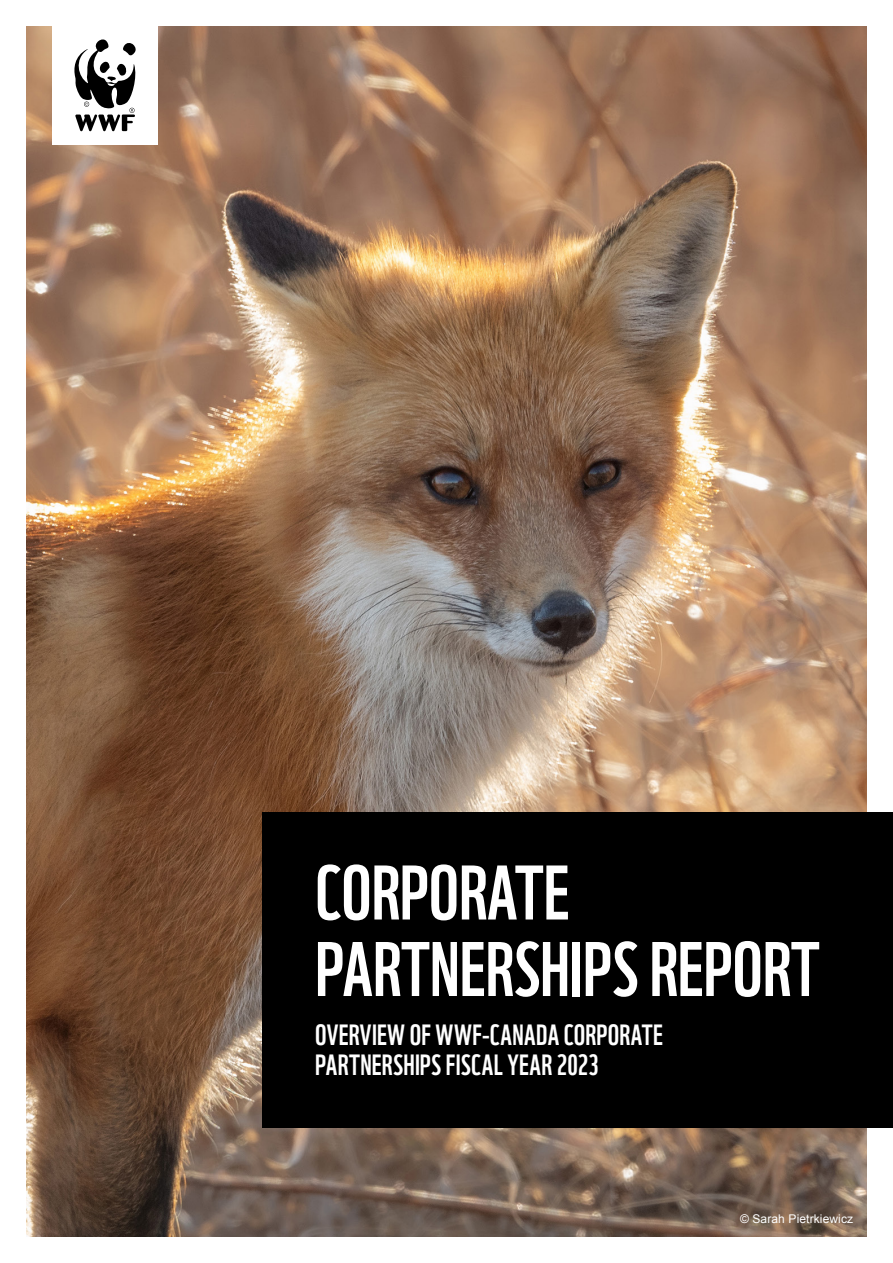
<style>
.page{position:relative;width:893px;height:1263px;background:#fff}
.page>*{position:absolute;margin:0;border:0;box-sizing:border-box;transform-origin:0 0}
.Heading_2{font:75px/76.5px "WWF";color:#fff}
.Subhead{font:28.5px/30px "WWF";letter-spacing:.01em;color:#fff}
.t1{font:12px "Arial";letter-spacing:.01em;color:#fff}
</style>
<div class="page">
<img style="left:26px;top:26px;width:841px;height:1211px">
<div style="left:53px;top:26px;width:105px;height:118px;background:#fff"></div>
<svg style="left:74px;top:39px;width:62px;height:92px"></svg>
<div style="left:263px;top:812px;width:630px;height:315px;background:#000"></div>
<p class="Heading_2" style="left:315px;top:847px;width:506px">CORPORATE<br>PARTNERSHIPS REPORT</p>
<p class="Subhead" style="left:315px;top:1017px;width:349px">OVERVIEW OF WWF-CANADA CORPORATE<br>PARTNERSHIPS FISCAL YEAR 2023</p>
<p class="t1" style="left:740px;top:1211px;width:115px">© Sarah Pietrkiewicz</p>
</div>
